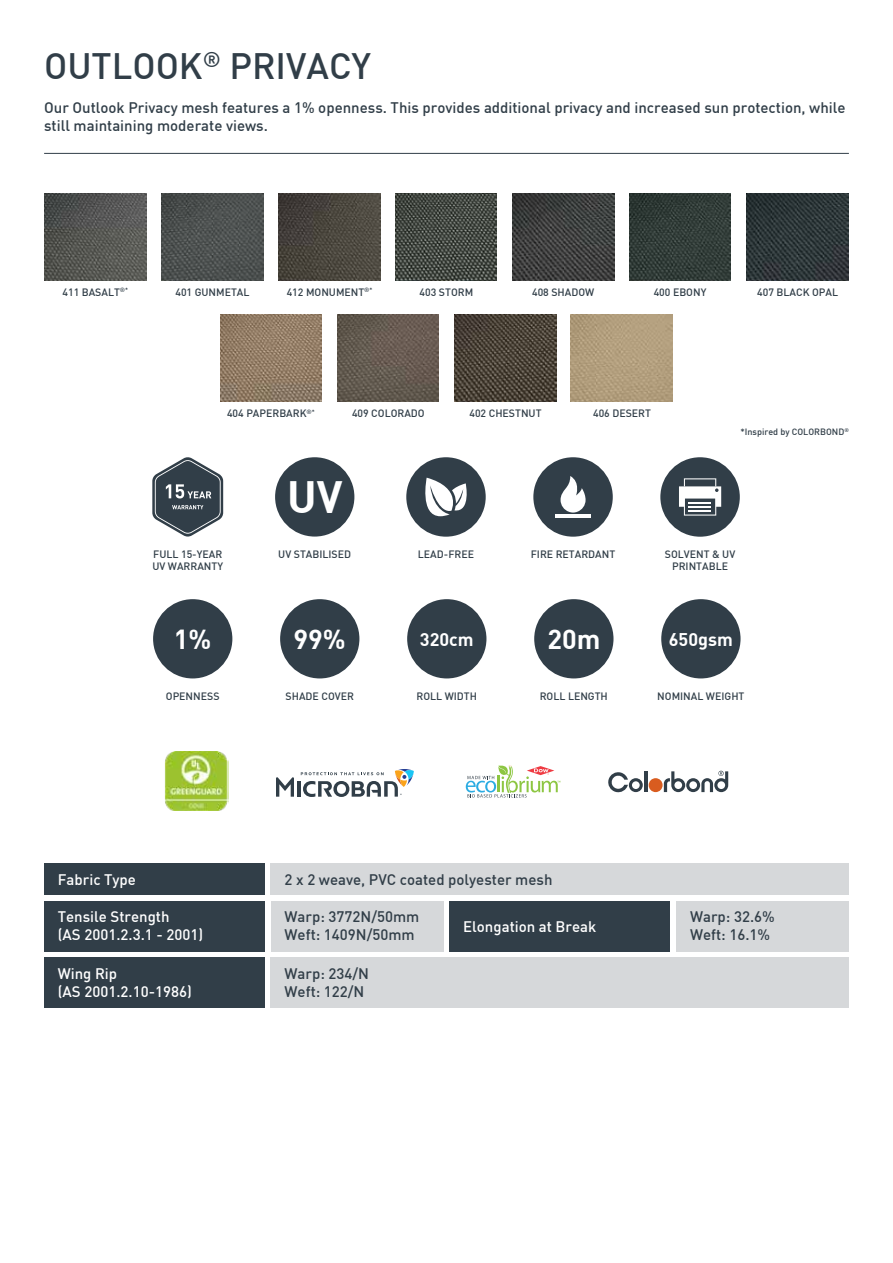
<style>
.page{position:relative;width:893px;height:1263px;background:#fff}
.page>*{position:absolute;margin:0;border:0;box-sizing:border-box;transform-origin:0 0}
.t1{font:700 44.25px "DIN";color:#fff}
.t2{font:500 36px "DIN";color:#313e48}
.t3{font:700 27px "DIN";color:#fff}
.t4{font:700 18px "DIN";color:#fff}
.t5{font:500 15px/18px "DIN";color:#313e48}
.t6{font:500 15px/18px "DIN";color:#fff}
.t7{font:500 10.5px/12.6px "DIN";color:#313e48;text-align:center}
.t8{font:500 9px "DIN";color:#313e48}
</style>
<div class="page">
<div style="left:153px;top:599px;width:79px;height:79px;background:#313e48;border-radius:50%"></div>
<div style="left:280px;top:599px;width:79px;height:79px;background:#313e48;border-radius:50%"></div>
<div style="left:661px;top:599px;width:79px;height:79px;background:#313e48;border-radius:50%"></div>
<div style="left:407px;top:599px;width:79px;height:79px;background:#313e48;border-radius:50%"></div>
<div style="left:534px;top:599px;width:79px;height:79px;background:#313e48;border-radius:50%"></div>
<div style="left:275px;top:457px;width:79px;height:80px;background:#313e48;border-radius:50%"></div>
<div style="left:406px;top:457px;width:80px;height:80px;background:#313e48;border-radius:50%"></div>
<svg style="left:425px;top:478px;width:42px;height:38px"></svg>
<div style="left:533px;top:457px;width:80px;height:80px;background:#313e48;border-radius:50%"></div>
<svg style="left:561px;top:476px;width:25px;height:36px"></svg>
<hr style="left:555px;top:515px;width:36px;height:3px;background:#fff">
<div style="left:660px;top:457px;width:80px;height:80px;background:#313e48;border-radius:50%"></div>
<svg style="left:679px;top:478px;width:42px;height:38px"></svg>
<div style="left:271px;top:863px;width:578px;height:32px;background:#d6d8da"></div>
<div style="left:271px;top:901px;width:172px;height:50px;background:#d6d8da"></div>
<div style="left:676px;top:901px;width:173px;height:50px;background:#d6d8da"></div>
<div style="left:271px;top:957px;width:578px;height:51px;background:#d6d8da"></div>
<div style="left:44px;top:863px;width:221px;height:32px;background:#313e48"></div>
<div style="left:44px;top:901px;width:221px;height:50px;background:#313e48"></div>
<div style="left:449px;top:901px;width:221px;height:50px;background:#313e48"></div>
<div style="left:44px;top:957px;width:221px;height:51px;background:#313e48"></div>
<hr style="left:44px;top:153px;width:805px;height:1px;background:#313e48">
<img style="left:162px;top:194px;width:101px;height:87px">
<img style="left:337px;top:315px;width:102px;height:87px">
<img style="left:45px;top:194px;width:101px;height:87px">
<img style="left:279px;top:194px;width:102px;height:87px">
<img style="left:220px;top:315px;width:102px;height:87px">
<img style="left:455px;top:315px;width:101px;height:87px">
<img style="left:395px;top:194px;width:102px;height:87px">
<img style="left:571px;top:315px;width:101px;height:87px">
<img style="left:512px;top:194px;width:102px;height:87px">
<img style="left:629px;top:194px;width:102px;height:87px">
<img style="left:747px;top:194px;width:101px;height:87px">
<img style="left:165px;top:752px;width:63px;height:59px">
<hr style="left:297px;top:781px;width:4px;height:16px;background:#313e48">
<svg style="left:276px;top:777px;width:18px;height:20px"></svg>
<svg style="left:301px;top:769px;width:113px;height:28px"></svg>
<svg style="left:466px;top:765px;width:94px;height:32px"></svg>
<svg style="left:608px;top:772px;width:35px;height:21px"></svg>
<hr style="left:644px;top:771px;width:3px;height:21px;background:#313e48">
<svg style="left:649px;top:771px;width:79px;height:21px"></svg>
<svg style="left:152px;top:457px;width:71px;height:80px"></svg>
<h2 class="t2" style="left:44px;top:50px;width:329px">OUTLOOK<sup>®</sup> PRIVACY</h2>
<h3 class="t5" style="left:44px;top:100px;width:803px">Our Outlook Privacy mesh features a 1% openness. This provides additional privacy and increased sun protection, while still maintaining moderate views.</h3>
<p class="t7" style="left:62px;top:286px;width:67px">411 BASALT<sup>®*</sup></p>
<p class="t7" style="left:175px;top:286px;width:76px">401 GUNMETAL</p>
<p class="t7" style="left:287px;top:286px;width:87px">412 MONUMENT<sup>®*</sup></p>
<p class="t7" style="left:420px;top:286px;width:55px">403 STORM</p>
<p class="t7" style="left:532px;top:286px;width:64px">408 SHADOW</p>
<p class="t7" style="left:654px;top:286px;width:54px">400 EBONY</p>
<p class="t7" style="left:757px;top:286px;width:82px">407 BLACK OPAL</p>
<p class="t7" style="left:227px;top:408px;width:89px">404 PAPERBARK<sup>®*</sup></p>
<p class="t7" style="left:352px;top:408px;width:74px">409 COLORADO</p>
<p class="t7" style="left:469px;top:408px;width:74px">402 CHESTNUT</p>
<p class="t7" style="left:593px;top:408px;width:59px">406 DESERT</p>
<h1 class="t1" style="left:287px;top:475px;width:57px">UV</h1>
<p class="t8" style="left:740px;top:427px;width:110px">*Inspired by COLORBOND<sup>®</sup></p>
<p class="t7" style="left:152px;top:548px;width:72px;text-align:left">FULL 15-YEAR<br>UV WARRANTY</p>
<p class="t7" style="left:278px;top:548px;width:74px">UV STABILISED</p>
<p class="t7" style="left:418px;top:548px;width:58px">LEAD-FREE</p>
<p class="t7" style="left:531px;top:548px;width:86px">FIRE RETARDANT</p>
<p class="t7" style="left:665px;top:548px;width:72px">SOLVENT &amp; UV<br>PRINTABLE</p>
<h3 class="t3" style="left:174px;top:626px;width:39px">1%</h3>
<h3 class="t3" style="left:294px;top:626px;width:54px">99%</h3>
<h3 class="t4" style="left:420px;top:630px;width:55px">320cm</h3>
<h3 class="t3" style="left:547px;top:626px;width:54px">20m</h3>
<h3 class="t4" style="left:669px;top:630px;width:66px">650gsm</h3>
<p class="t7" style="left:166px;top:690px;width:55px">OPENNESS</p>
<p class="t7" style="left:286px;top:690px;width:70px">SHADE COVER</p>
<p class="t7" style="left:416px;top:690px;width:62px">ROLL WIDTH</p>
<p class="t7" style="left:540px;top:690px;width:70px">ROLL LENGTH</p>
<p class="t7" style="left:657px;top:690px;width:89px">NOMINAL WEIGHT</p>
<h3 class="t5" style="left:285px;top:871px;width:269px">2 x 2 weave, PVC coated polyester mesh</h3>
<h3 class="t5" style="left:285px;top:908px;width:136px">Warp: 3772N/50mm<br>Weft: 1409N/50mm</h3>
<h3 class="t5" style="left:690px;top:908px;width:86px">Warp: 32.6%<br>Weft: 16.1%</h3>
<h3 class="t5" style="left:285px;top:965px;width:86px">Warp: 234/N<br>Weft: 122/N</h3>
<h3 class="t6" style="left:58px;top:871px;width:80px">Fabric Type</h3>
<h3 class="t6" style="left:58px;top:908px;width:147px">Tensile Strength<br>(AS 2001.2.3.1 - 2001)</h3>
<h3 class="t6" style="left:463px;top:918px;width:135px">Elongation at Break</h3>
<h3 class="t6" style="left:58px;top:965px;width:136px">Wing Rip<br>(AS 2001.2.10-1986)</h3>
</div>
